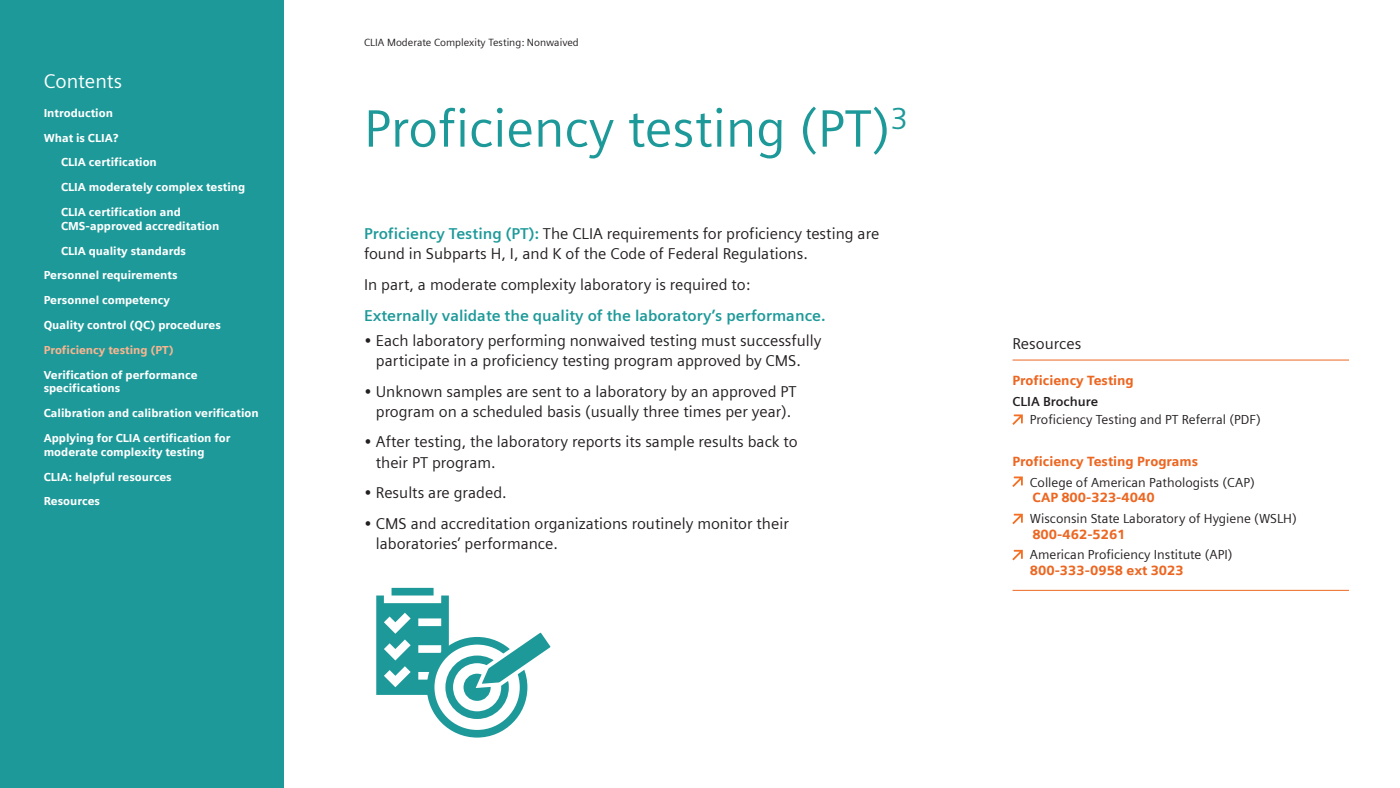
<style>
.page{position:relative;width:1400px;height:788px;background:#fff}
.page>*{position:absolute;margin:0;border:0;box-sizing:border-box;transform-origin:0 0}
.t1{font:52.5px "Siemens Sans";color:#1e9999}
.t2{font:19.95px "Siemens Sans";color:#fff}
.t3{font:15.75px/20.1px "Siemens Sans";color:#231f20}
.t4{font:700 15.75px "Siemens Sans";color:#1e9999}
.t5{font:13.12px "Siemens Sans";color:#231f20}
.t6{font:900 13.12px "Siemens Sans";color:#ec6722}
.t7{font:700 13.12px "Siemens Sans";color:#231f20}
.t8{font:900 11.38px/24.8px "Siemens Sans";color:#fff}
.t9{font:900 11.38px "Siemens Sans";color:#f9b590}
.t10{font:10.5px "Siemens Sans";color:#231f20}
.s1{font-weight:700;color:#1e9999}
</style>
<div class="page">
<div style="left:0;top:0;width:283px;height:788px;background:#1e9999"></div>
<svg style="left:376px;top:587px;width:73px;height:107px"></svg>
<svg style="left:431px;top:640px;width:93px;height:93px"></svg>
<div style="left:427px;top:637px;width:100px;height:100px;border:8px solid #1e9999;border-radius:50%"></div>
<svg style="left:449px;top:659px;width:56px;height:56px"></svg>
<div style="left:445px;top:655px;width:64px;height:64px;border:8px solid #1e9999;border-radius:50%"></div>
<div style="left:467px;top:677px;width:20px;height:20px;background:#1e9999;border-radius:50%"></div>
<div style="left:463px;top:673px;width:28px;height:27px;border:8px solid #1e9999;border-radius:50%"></div>
<svg style="left:473px;top:632px;width:78px;height:58px"></svg>
<hr style="left:1012px;top:360px;width:337px;height:1px;background:#ec6722">
<hr style="left:1012px;top:590px;width:337px;height:1px;background:#ec6722">
<svg style="left:1012px;top:414px;width:11px;height:11px"></svg>
<svg style="left:1012px;top:476px;width:11px;height:11px"></svg>
<svg style="left:1012px;top:513px;width:11px;height:11px"></svg>
<svg style="left:1012px;top:550px;width:11px;height:10px"></svg>
<p class="t2" style="left:44px;top:66px;width:80px">Contents</p>
<p class="t8" style="left:44px;top:100px;width:71px">Introduction</p>
<p class="t8" style="left:44px;top:125px;width:76px">What is CLIA?</p>
<p class="t8" style="left:61px;top:149px;width:97px">CLIA certification</p>
<p class="t8" style="left:61px;top:174px;width:186px">CLIA moderately complex testing</p>
<p class="t8" style="left:61px;top:199px;width:121px">CLIA certification and</p>
<p class="t8" style="left:61px;top:213px;width:160px">CMS-approved accreditation</p>
<p class="t8" style="left:61px;top:237px;width:127px">CLIA quality standards</p>
<p class="t8" style="left:44px;top:262px;width:135px">Personnel requirements</p>
<p class="t8" style="left:44px;top:287px;width:128px">Personnel competency</p>
<p class="t8" style="left:44px;top:312px;width:179px">Quality control (QC) procedures</p>
<p class="t9" style="left:44px;top:341px;width:132px">Proficiency testing (PT)</p>
<p class="t8" style="left:44px;top:367px;width:155px;line-height:13.7px">Verification of performance specifications</p>
<p class="t8" style="left:44px;top:400px;width:217px">Calibration and calibration verification<br>Applying for CLIA certification for</p>
<p class="t8" style="left:44px;top:438px;width:163px">moderate complexity testing<br>CLIA: helpful resources<br>Resources</p>
<p class="t10" style="left:364px;top:34px;width:216px">CLIA Moderate Complexity Testing: Nonwaived</p>
<h1 class="t1" style="left:364px;top:89px;width:546px">Proficiency testing (PT)<sup>3</sup></h1>
<p class="t3" style="left:364px;top:222px;width:517px"><span class="s1">Proficiency Testing (PT):</span> The CLIA requirements for proficiency testing are found in Subparts H, I, and K of the Code of Federal Regulations.</p>
<p class="t3" style="left:364px;top:273px;width:388px">In part, a moderate complexity laboratory is required to:</p>
<p class="t4" style="left:364px;top:303px;width:463px">Externally validate the quality of the laboratory’s performance.</p>
<p class="t3" style="left:364px;top:329px;width:459px;text-align:center">• Each laboratory performing nonwaived testing must successfully participate in a proficiency testing program approved by CMS.</p>
<p class="t3" style="left:364px;top:380px;width:434px;text-align:center">• Unknown samples are sent to a laboratory by an approved PT program on a scheduled basis (usually three times per year).</p>
<p class="t3" style="left:376px;top:431px;width:423px;text-indent:-12px">• After testing, the laboratory reports its sample results back to their PT program.</p>
<p class="t3" style="left:364px;top:481px;width:144px">• Results are graded.</p>
<p class="t3" style="left:376px;top:512px;width:414px;text-indent:-12px">• CMS and accreditation organizations routinely monitor their laboratories’ performance.</p>
<p class="t3" style="left:1012px;top:333px;width:70px">Resources</p>
<p class="t6" style="left:1012px;top:370px;width:123px">Proficiency Testing</p>
<p class="t7" style="left:1012px;top:391px;width:87px">CLIA Brochure</p>
<p class="t5" style="left:1030px;top:409px;width:233px">Proficiency Testing and PT Referral (PDF)</p>
<p class="t6" style="left:1012px;top:450px;width:187px">Proficiency Testing Programs</p>
<p class="t5" style="left:1030px;top:472px;width:226px">College of American Pathologists (CAP)</p>
<p class="t6" style="left:1032px;top:487px;width:124px">CAP 800-323-4040</p>
<p class="t5" style="left:1030px;top:508px;width:268px">Wisconsin State Laboratory of Hygiene (WSLH)</p>
<p class="t6" style="left:1032px;top:523px;width:95px">800-462-5261</p>
<p class="t5" style="left:1030px;top:545px;width:204px">American Proficiency Institute (API)</p>
<p class="t6" style="left:1030px;top:560px;width:155px">800-333-0958 ext 3023</p>
</div>
